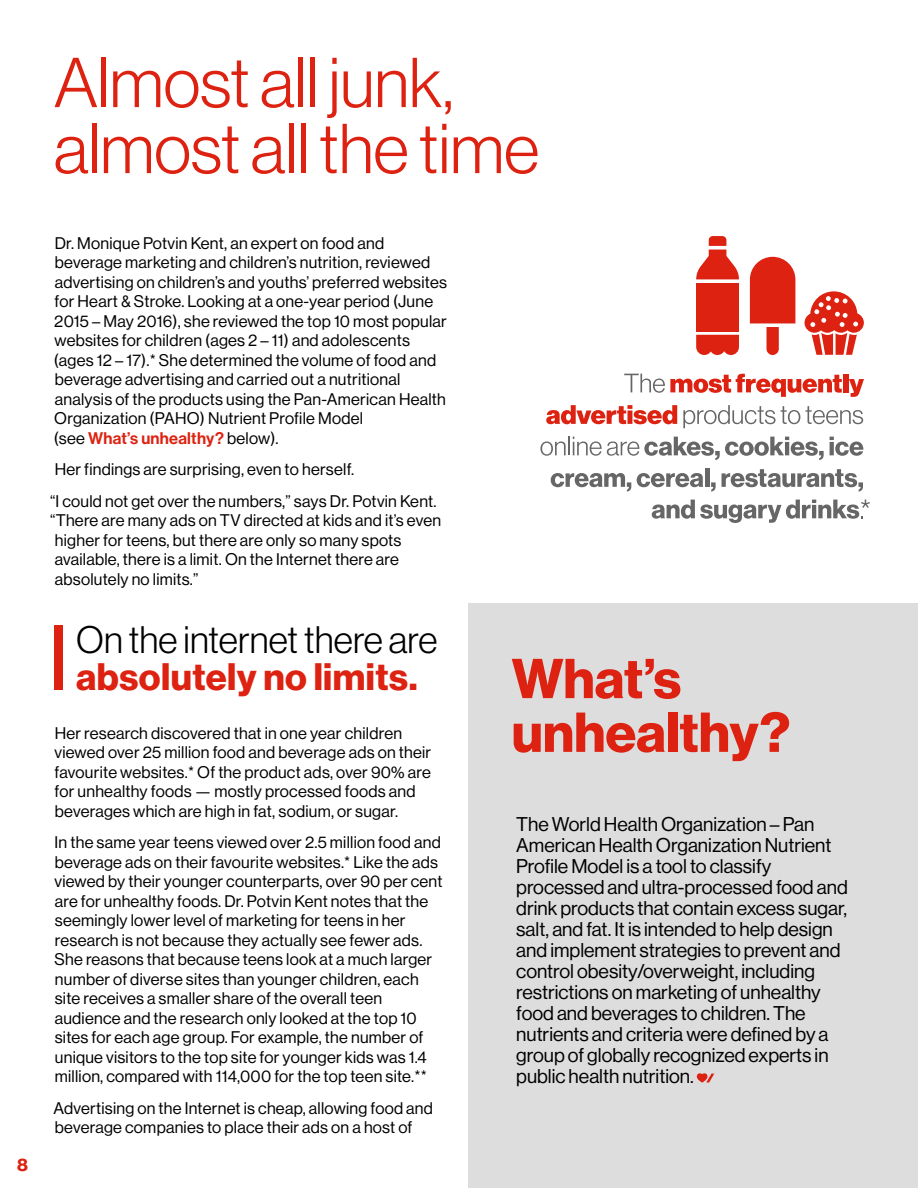
<style>
.page{position:relative;width:918px;height:1188px;background:#fff}
.page>*{position:absolute;margin:0;border:0;box-sizing:border-box;transform-origin:0 0}
.MainHeading{font:69px/66px "N Haas Grotesk DS Std 45 Lt";color:#d21}
.t1{font:54.9px/53.7px "N Haas Grotesk DS Std 75 Bd";color:#d21}
.t2{font:37.5px/37.5px "N Haas Grotesk DS Std 45 Lt";letter-spacing:.005em;color:#000}
.t3{font:19.5px/21px "N Haas Grotesk DS Std 55 Rg";color:#000}
.t4{font:17.7px "N Haas Grotesk DS Std 75 Bd";color:#d21}
.Paragraph_Style_1{font:16.5px/19.5px "N Haas Grotesk DS Std 55 Rg";letter-spacing:.015em;color:#000}
.s1{font-family:"N Haas Grotesk DS Std 65 Md";color:#d21}
.s2{font-family:"N Haas Grotesk DS Std 75 Bd";color:#d21}
</style>
<div class="page">
<div style="left:54px;top:626px;width:9px;height:64px;background:#d21"></div>
<svg style="left:624px;top:374px;width:218px;height:23px"></svg>
<div style="left:843px;top:374px;width:5px;height:18px;background:#d21"></div>
<svg style="left:849px;top:379px;width:15px;height:18px"></svg>
<svg style="left:546px;top:405px;width:131px;height:19px"></svg>
<svg style="left:683px;top:405px;width:180px;height:23px"></svg>
<svg style="left:540px;top:437px;width:284px;height:23px"></svg>
<svg style="left:830px;top:437px;width:33px;height:19px"></svg>
<svg style="left:551px;top:473px;width:80px;height:19px"></svg>
<svg style="left:637px;top:473px;width:66px;height:14px"></svg>
<hr style="left:705px;top:468px;width:4px;height:19px;background:#666">
<svg style="left:711px;top:482px;width:5px;height:10px"></svg>
<svg style="left:722px;top:469px;width:141px;height:23px"></svg>
<svg style="left:696px;top:335px;width:43px;height:20px"></svg>
<div style="left:696px;top:283px;width:43px;height:48px;background:#d21"></div>
<svg style="left:696px;top:236px;width:43px;height:43px"></svg>
<svg style="left:750px;top:257px;width:45px;height:98px"></svg>
<svg style="left:805px;top:291px;width:59px;height:64px"></svg>
<div style="left:468px;top:603px;width:450px;height:585px;background:#ddd"></div>
<svg style="left:697px;top:1073px;width:17px;height:10px"></svg>
<svg style="left:652px;top:499px;width:218px;height:24px"></svg>
<p class="MainHeading" style="left:54px;top:50px;width:487px">Almost all junk, almost all the time</p>
<p class="t4" style="left:17px;top:1155px;width:12px">8</p>
<p class="Paragraph_Style_1" style="left:54px;top:233px;width:395px">Dr. Monique Potvin Kent, an expert on food and beverage marketing and children’s nutrition, reviewed advertising on children’s and youths’ preferred websites for Heart &amp; Stroke. Looking at a one-year period (June 2015 – May 2016), she reviewed the top 10 most popular websites for children (ages 2 – 11) and adolescents (ages 12 – 17).* She determined the volume of food and beverage advertising and carried out a nutritional analysis of the products using the Pan-American Health Organization (PAHO) Nutrient Profile Model<br>(see <span class="s1">What’s unhealthy?</span> below).</p>
<p class="Paragraph_Style_1" style="left:55px;top:460px;width:301px">Her findings are surprising, even to herself.</p>
<p class="Paragraph_Style_1" style="left:50px;top:491px;width:393px">“I could not get over the numbers,” says Dr. Potvin Kent. “There are many ads on TV directed at kids and it’s even higher for teens, but there are only so many spots available, there is a limit. On the Internet there are absolutely no limits.”</p>
<p class="t2" style="left:76px;top:621px;width:363px">On the internet there are <span class="s2">absolutely no limits.</span></p>
<p class="Paragraph_Style_1" style="left:55px;top:723px;width:378px">Her research discovered that in one year children viewed over 25 million food and beverage ads on their favourite websites.* Of the product ads, over 90% are for unhealthy foods — mostly processed foods and beverages which are high in fat, sodium, or sugar.</p>
<p class="Paragraph_Style_1" style="left:55px;top:833px;width:389px">In the same year teens viewed over 2.5 million food and beverage ads on their favourite websites.* Like the ads viewed by their younger counterparts, over 90 per cent are for unhealthy foods. Dr. Potvin Kent notes that the seemingly lower level of marketing for teens in her research is not because they actually see fewer ads.<br>She reasons that because teens look at a much larger number of diverse sites than younger children, each site receives a smaller share of the overall teen audience and the research only looked at the top 10 sites for each age group. For example, the number of unique visitors to the top site for younger kids was 1.4 million, compared with 114,000 for the top teen site.**</p>
<p class="Paragraph_Style_1" style="left:53px;top:1098px;width:381px">Advertising on the Internet is cheap, allowing food and beverage companies to place their ads on a host of</p>
<p class="t1" style="left:512px;top:653px;width:280px">What’s unhealthy?</p>
<p class="t3" style="left:516px;top:813px;width:333px">The World Health Organization – Pan American Health Organization Nutrient Profile Model is a tool to classify processed and ultra-processed food and drink products that contain excess sugar, salt, and fat. It is intended to help design and implement strategies to prevent and control obesity/overweight, including restrictions on marketing of unhealthy food and beverages to children. The nutrients and criteria were defined by a group of globally recognized experts in public health nutrition.</p>
</div>
